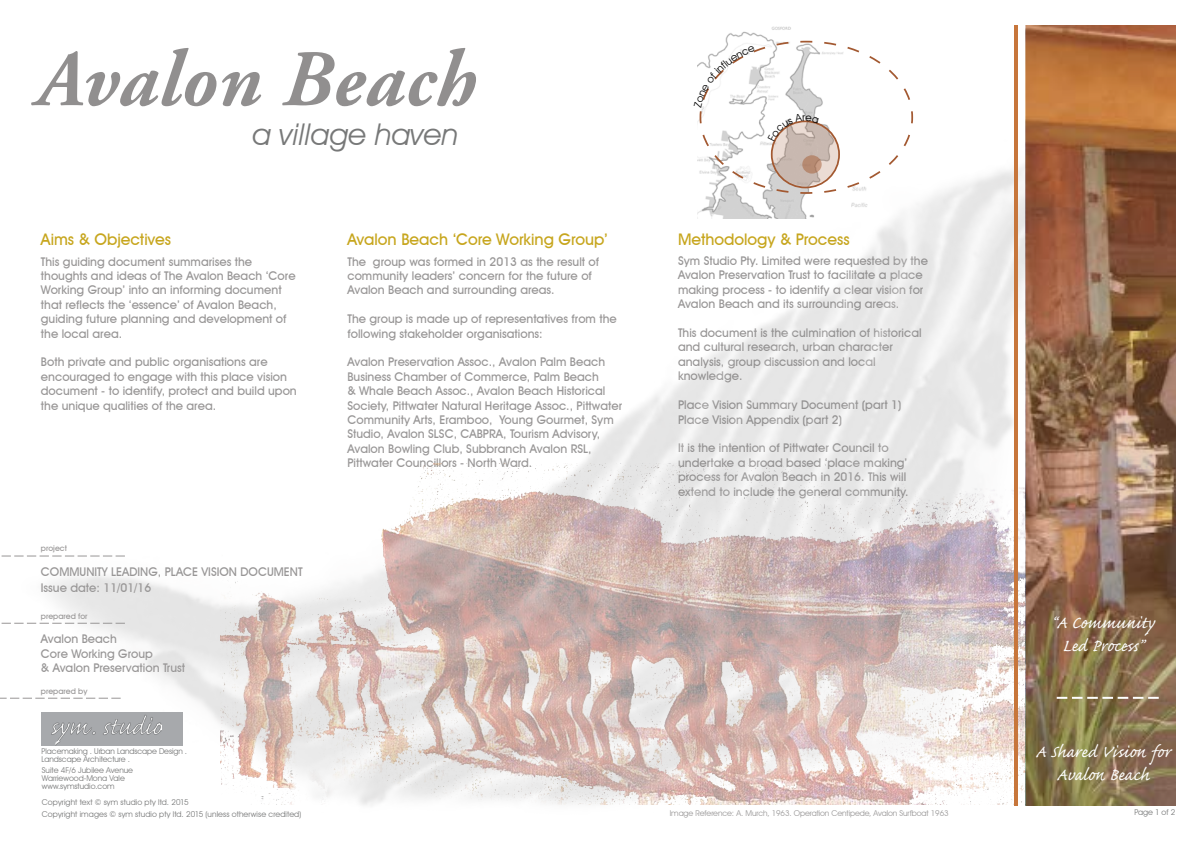
<style>
.page{position:relative;width:1191px;height:842px;background:#fff}
.page>*{position:absolute;margin:0;border:0;box-sizing:border-box;transform-origin:0 0}
.t1{font:italic 30px "Avant Garde IT Cby BT";color:#777878}
.t2{font:22px/23px "Caflisch Script Pro";color:#fff;text-align:center}
.t3{font:500 16px "Avant Garde IT Cby BT";color:#c7a61e}
.t4{font:500 12px/14.4px "Avant Garde IT Cby BT";color:#989696}
.t5{font:8px/8px "Avant Garde IT Cby BT";color:#777878}
.t6{font:8px "Avant Garde IT Cby BT";letter-spacing:-.01em;color:#989696}
.t7{font:500 8px "Avant Garde IT Cby BT";color:#989696}
</style>
<div class="page">
<img style="left:0;top:25px;width:1176px;height:781px">
<img style="left:1026px;top:26px;width:149px;height:780px">
<svg style="left:31px;top:48px;width:445px;height:58px"></svg>
<svg style="left:2px;top:555px;width:123px;height:1px"></svg>
<svg style="left:2px;top:623px;width:123px;height:1px"></svg>
<svg style="left:0;top:698px;width:121px;height:1px"></svg>
<hr style="left:1014px;top:26px;width:4px;height:780px;background:#c7763b">
<svg style="left:1056px;top:697px;width:102px;height:2px"></svg>
<div style="left:41px;top:712px;width:142px;height:33px;background:#a7a9ac"></div>
<img style="left:51px;top:715px;width:111px;height:34px">
<svg style="left:694px;top:40px;width:220px;height:155px"></svg>
<h1 class="t1" style="left:252px;top:116px;width:208px">a village haven</h1>
<h3 class="t3" style="left:41px;top:230px;width:132px">Aims &amp; Objectives</h3>
<p class="t4" style="left:41px;top:254px;width:256px">This guiding document summarises the thoughts and ideas of The Avalon Beach ‘Core Working Group’ into an informing document that reflects the ‘essence’ of Avalon Beach, guiding future planning and development of the local area.</p>
<p class="t4" style="left:41px;top:355px;width:257px">Both private and public organisations are encouraged to engage with this place vision document - to identify, protect and build upon the unique qualities of the area.</p>
<p class="t7" style="left:41px;top:543px;width:27px">project</p>
<p class="t4" style="left:41px;top:564px;width:263px">COMMUNITY LEADING, PLACE VISION DOCUMENT</p>
<p class="t4" style="left:41px;top:580px;width:112px">Issue date: 11/01/16</p>
<p class="t7" style="left:41px;top:611px;width:48px">prepared for</p>
<p class="t4" style="left:41px;top:631px;width:146px">Avalon Beach<br>Core Working Group<br>&amp; Avalon Preservation Trust</p>
<p class="t7" style="left:41px;top:686px;width:48px">prepared by</p>
<p class="t5" style="left:42px;top:747px;width:147px">Placemaking . Urban Landscape Design .<br>Landscape Architecture .</p>
<p class="t5" style="left:42px;top:766px;width:93px">Suite 4F/6 Jubilee Avenue<br>Warriewood-Mona Vale www.symstudio.com</p>
<p class="t5" style="left:42px;top:796px;width:261px;line-height:12px">Copyright text © sym studio pty ltd. 2015<br>Copyright images © sym studio pty ltd. 2015 (unless otherwise credited)</p>
<h3 class="t3" style="left:347px;top:230px;width:262px">Avalon Beach ‘Core Working Group’</h3>
<p class="t4" style="left:347px;top:254px;width:253px">The group was formed in 2013 as the result of community leaders’ concern for the future of<br>Avalon Beach and surrounding areas.</p>
<p class="t4" style="left:347px;top:312px;width:271px">The group is made up of representatives from the following stakeholder organisations:</p>
<p class="t4" style="left:347px;top:355px;width:276px">Avalon Preservation Assoc., Avalon Palm Beach Business Chamber of Commerce, Palm Beach<br>&amp; Whale Beach Assoc., Avalon Beach Historical Society, Pittwater Natural Heritage Assoc., Pittwater Community Arts, Eramboo, Young Gourmet, Sym Studio, Avalon SLSC, CABPRA, Tourism Advisory, Avalon Bowling Club, Subbranch Avalon RSL, Pittwater Councillors - North Ward.</p>
<h3 class="t3" style="left:678px;top:229px;width:173px">Methodology &amp; Process</h3>
<p class="t4" style="left:678px;top:253px;width:251px">Sym Studio Pty. Limited were requested by the Avalon Preservation Trust to facilitate a place making process - to identify a clear vision for Avalon Beach and its surrounding areas.</p>
<p class="t4" style="left:678px;top:325px;width:245px">This document is the culmination of historical and cultural research, urban character analysis, group discussion and local knowledge.</p>
<p class="t4" style="left:678px;top:397px;width:225px">Place Vision Summary Document (part 1)<br>Place Vision Appendix (part 2)</p>
<p class="t4" style="left:678px;top:441px;width:232px">It is the intention of Pittwater Council to undertake a broad based ‘place making’ process for Avalon Beach in 2016. This will extend to include the general community.</p>
<h2 class="t2" style="left:1051px;top:613px;width:104px">“A Community<br>Led Process”</h2>
<h2 class="t2" style="left:1035px;top:742px;width:136px">A Shared Vision for<br>Avalon Beach</h2>
<p class="t6" style="left:670px;top:808px;width:280px">Image Reference: A. Murch, 1963. Operation Centipede, Avalon Surfboat 1963</p>
<p class="t5" style="left:1134px;top:808px;width:42px">Page 1 of 2</p>
</div>
